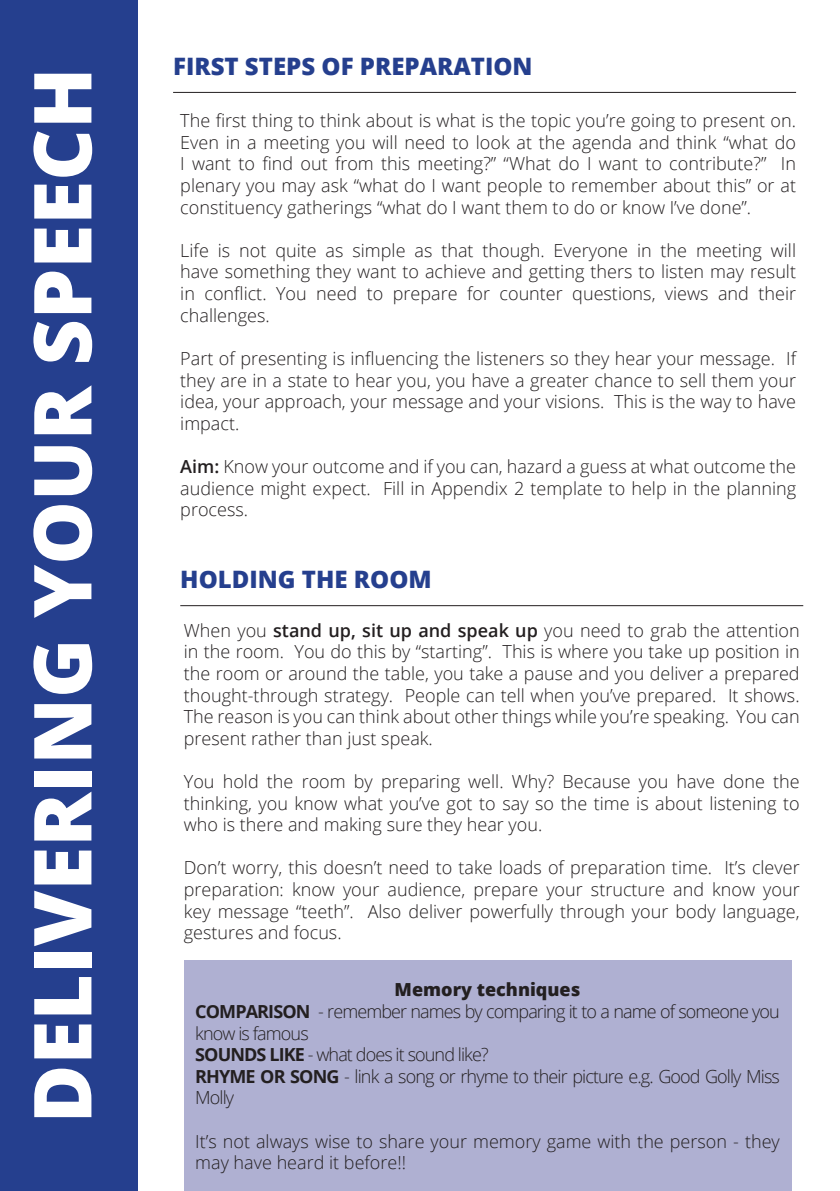
<style>
.page{position:relative;width:840px;height:1191px;background:#fff}
.page>*{position:absolute;margin:0;border:0;box-sizing:border-box;transform-origin:0 0}
.t1{font:800 80px "Open Sans";color:#fff}
.t2{font:800 24px "Open Sans";color:#253f8e}
.t3{font:300 18px/21.6px "Open Sans";color:#231f20;text-align:justify}
.t4{font:300 18px/21.6px "Open Sans";letter-spacing:-.05em;color:#231f20}
.s1{font-weight:600}
.s2{font-weight:800}
.s3{font-weight:700}
</style>
<div class="page">
<div style="left:0;top:0;width:137px;height:1191px;background:#253f8e"></div>
<hr style="left:173px;top:92px;width:622px;height:1px;background:#231f20">
<hr style="left:180px;top:605px;width:622px;height:1px;background:#231f20">
<div style="left:184px;top:961px;width:606px;height:230px;background:#afb0d2"></div>
<h1 class="t1" style="left:1px;top:1123px;width:1057px;rotate:-90deg">DELIVERING YOUR SPEECH</h1>
<h2 class="t2" style="left:173px;top:48px;width:361px">FIRST STEPS OF PREPARATION</h2>
<p class="t3" style="left:180px;top:109px;width:617px">The first thing to think about is what is the topic you’re going to present on.<br>Even in a meeting you will need to look at the agenda and think “what do I want to find out from this meeting?” “What do I want to contribute?” In plenary you may ask “what do I want people to remember about this” or at constituency gatherings “what do I want them to do or know I’ve done”.</p>
<p class="t3" style="left:180px;top:239px;width:617px">Life is not quite as simple as that though. Everyone in the meeting will have something they want to achieve and getting thers to listen may result in conflict. You need to prepare for counter questions, views and their challenges.</p>
<p class="t3" style="left:180px;top:347px;width:617px">Part of presenting is influencing the listeners so they hear your message. If they are in a state to hear you, you have a greater chance to sell them your idea, your approach, your message and your visions. This is the way to have impact.</p>
<p class="t3" style="left:180px;top:455px;width:617px"><span class="s1">Aim:</span> Know your outcome and if you can, hazard a guess at what outcome the audience might expect. Fill in Appendix 2 template to help in the planning process.</p>
<h2 class="t2" style="left:180px;top:561px;width:253px">HOLDING THE ROOM</h2>
<p class="t3" style="left:184px;top:619px;width:617px">When you <span class="s1">stand up, sit up and speak up</span> you need to grab the attention in the room. You do this by “starting”. This is where you take up position in the room or around the table, you take a pause and you deliver a prepared thought-through strategy. People can tell when you’ve prepared. It shows.<br>The reason is you can think about other things while you’re speaking. You can present rather than just speak.</p>
<p class="t3" style="left:184px;top:770px;width:617px">You hold the room by preparing well. Why? Because you have done the thinking, you know what you’ve got to say so the time is about listening to who is there and making sure they hear you.</p>
<p class="t3" style="left:184px;top:856px;width:617px">Don’t worry, this doesn’t need to take loads of preparation time. It’s clever preparation: know your audience, prepare your structure and know your key message “teeth”. Also deliver powerfully through your body language, gestures and focus.</p>
<p class="t4" style="left:195px;top:978px;width:586px;text-indent:199px"><span class="s2">Memory techniques<br></span><span class="s3">COMPARISON</span> - remember names by comparing it to a name of someone you know is famous<br><span class="s3">SOUNDS LIKE</span> - what does it sound like?<br><span class="s3">RHYME OR SONG</span> - link a song or rhyme to their picture e.g. Good Golly Miss Molly</p>
<p class="t3" style="left:195px;top:1129px;width:585px">It’s not always wise to share your memory game with the person - they may have heard it before!!</p>
</div>
